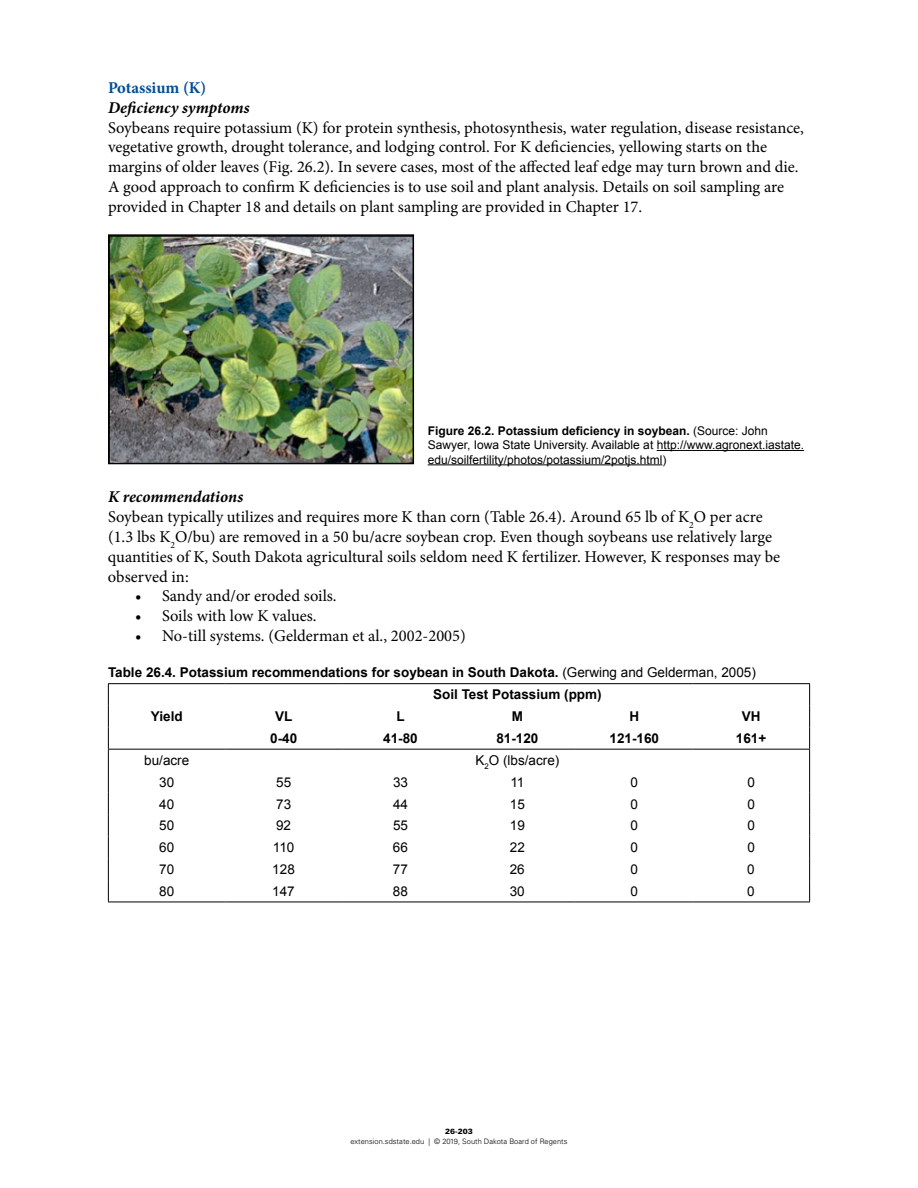
<style>
.page{position:relative;width:918px;height:1188px;background:#fff}
.page>*{position:absolute;margin:0;border:0;box-sizing:border-box;transform-origin:0 0}
.t1{font:16.5px/19.8px "Minion Pro";color:#000}
.t2{font:italic 700 16.5px "Minion Pro";letter-spacing:.005em;color:#000}
.t3{font:700 16.5px "Minion Pro";color:#004e95}
.t4{font:700 13.5px "Arial";color:#000}
.t5{font:13.5px "Arial";color:#000}
.t6{font:12px/14.4px "Arial";color:#000}
.t7{font:300 7.5px "Univers";color:#000}
.t8{font:900 7.5px "Univers";color:#000}
.s1{font-weight:700}
.s2{font-weight:700;font-style:italic}
.s3{font-weight:400}
</style>
<div class="page">
<hr style="left:657px;top:450px;width:147px;height:1px;background:#000">
<hr style="left:428px;top:464px;width:234px;height:1px;background:#000">
<img style="left:111px;top:237px;width:300px;height:224px">
<div style="left:108px;top:234px;width:306px;height:230px;border:2px solid #000"></div>
<hr style="left:108px;top:749px;width:117px;height:1px;background:#000">
<hr style="left:225px;top:749px;width:117px;height:1px;background:#000">
<hr style="left:342px;top:749px;width:117px;height:1px;background:#000">
<hr style="left:459px;top:749px;width:117px;height:1px;background:#000">
<hr style="left:576px;top:749px;width:117px;height:1px;background:#000">
<hr style="left:693px;top:749px;width:117px;height:1px;background:#000">
<hr style="left:108px;top:683px;width:117px;height:1px;background:#000">
<hr style="left:225px;top:683px;width:117px;height:1px;background:#000">
<hr style="left:342px;top:683px;width:117px;height:1px;background:#000">
<hr style="left:459px;top:683px;width:117px;height:1px;background:#000">
<hr style="left:576px;top:683px;width:117px;height:1px;background:#000">
<hr style="left:693px;top:683px;width:117px;height:1px;background:#000">
<svg style="left:108px;top:684px;width:1px;height:218px"></svg>
<svg style="left:809px;top:684px;width:1px;height:218px"></svg>
<hr style="left:108px;top:902px;width:117px;height:1px;background:#000">
<hr style="left:225px;top:902px;width:117px;height:1px;background:#000">
<hr style="left:342px;top:902px;width:117px;height:1px;background:#000">
<hr style="left:459px;top:902px;width:117px;height:1px;background:#000">
<hr style="left:576px;top:902px;width:117px;height:1px;background:#000">
<hr style="left:693px;top:902px;width:117px;height:1px;background:#000">
<p class="t3" style="left:108px;top:76px;width:100px">Potassium (K)</p>
<p class="t2" style="left:108px;top:96px;width:143px">Deficiency symptoms</p>
<p class="t1" style="left:108px;top:118px;width:698px">Soybeans require potassium (K) for protein synthesis, photosynthesis, water regulation, disease resistance, vegetative growth, drought tolerance, and lodging control. For K deficiencies, yellowing starts on the margins of older leaves (Fig. 26.2). In severe cases, most of the affected leaf edge may turn brown and die.<br>A good approach to confirm K deficiencies is to use soil and plant analysis. Details on soil sampling are provided in Chapter 18 and details on plant sampling are provided in Chapter 17.</p>
<p class="t6" style="left:428px;top:424px;width:378px"><span class="s1">Figure 26.2. Potassium deficiency in soybean.</span> (Source: John<br>Sawyer, Iowa State University. Available at http://www.agronext.iastate. edu/soilfertility/photos/potassium/2potjs.html)</p>
<p class="t1" style="left:108px;top:487px;width:674px"><span class="s2">K recommendations<br></span>Soybean typically utilizes and requires more K than corn (Table 26.4). Around 65 lb of K<sub>2</sub>O per acre (1.3 lbs K<sub>2</sub>O/bu) are removed in a 50 bu/acre soybean crop. Even though soybeans use relatively large quantities of K, South Dakota agricultural soils seldom need K fertilizer. However, K responses may be observed in:</p>
<p class="t1" style="left:135px;top:586px;width:203px">• Sandy and/or eroded soils.</p>
<p class="t1" style="left:135px;top:606px;width:183px">• Soils with low K values.</p>
<p class="t1" style="left:135px;top:626px;width:332px">• No-till systems. (Gelderman et al., 2002-2005)</p>
<p class="t4" style="left:108px;top:664px;width:649px">Table 26.4. Potassium recommendations for soybean in South Dakota. <span class="s3">(Gerwing and Gelderman, 2005)</span></p>
<p class="t4" style="left:151px;top:708px;width:33px">Yield</p>
<p class="t4" style="left:433px;top:686px;width:170px">Soil Test Potassium (ppm)</p>
<p class="t4" style="left:275px;top:708px;width:19px">VL</p>
<p class="t4" style="left:397px;top:708px;width:10px">L</p>
<p class="t4" style="left:512px;top:708px;width:13px">M</p>
<p class="t4" style="left:629px;top:708px;width:11px">H</p>
<p class="t4" style="left:742px;top:708px;width:20px">VH</p>
<p class="t4" style="left:270px;top:730px;width:29px">0-40</p>
<p class="t4" style="left:383px;top:730px;width:36px">41-80</p>
<p class="t4" style="left:496px;top:730px;width:44px">81-120</p>
<p class="t4" style="left:610px;top:730px;width:51px">121-160</p>
<p class="t4" style="left:736px;top:730px;width:32px">161+</p>
<p class="t5" style="left:144px;top:751px;width:47px">bu/acre</p>
<p class="t5" style="left:475px;top:751px;width:85px">K<sub>2</sub>O (lbs/acre)</p>
<p class="t5" style="left:159px;top:773px;width:17px">30</p>
<p class="t5" style="left:276px;top:773px;width:17px">55</p>
<p class="t5" style="left:393px;top:773px;width:17px">33</p>
<p class="t5" style="left:510px;top:773px;width:16px">11</p>
<p class="t5" style="left:631px;top:773px;width:9px">0</p>
<p class="t5" style="left:747px;top:773px;width:9px">0</p>
<p class="t5" style="left:159px;top:795px;width:17px">40</p>
<p class="t5" style="left:276px;top:795px;width:17px">73</p>
<p class="t5" style="left:393px;top:795px;width:17px">44</p>
<p class="t5" style="left:510px;top:795px;width:17px">15</p>
<p class="t5" style="left:631px;top:795px;width:9px">0</p>
<p class="t5" style="left:747px;top:795px;width:9px">0</p>
<p class="t5" style="left:159px;top:817px;width:17px">50</p>
<p class="t5" style="left:276px;top:817px;width:17px">92</p>
<p class="t5" style="left:393px;top:817px;width:17px">55</p>
<p class="t5" style="left:510px;top:817px;width:17px">19</p>
<p class="t5" style="left:631px;top:817px;width:9px">0</p>
<p class="t5" style="left:747px;top:817px;width:9px">0</p>
<p class="t5" style="left:159px;top:839px;width:17px">60</p>
<p class="t5" style="left:273px;top:839px;width:23px">110</p>
<p class="t5" style="left:393px;top:839px;width:17px">66</p>
<p class="t5" style="left:510px;top:839px;width:17px">22</p>
<p class="t5" style="left:630px;top:839px;width:9px">0</p>
<p class="t5" style="left:747px;top:839px;width:9px">0</p>
<p class="t5" style="left:159px;top:861px;width:17px">70</p>
<p class="t5" style="left:272px;top:861px;width:24px">128</p>
<p class="t5" style="left:393px;top:861px;width:17px">77</p>
<p class="t5" style="left:510px;top:861px;width:17px">26</p>
<p class="t5" style="left:630px;top:861px;width:9px">0</p>
<p class="t5" style="left:747px;top:861px;width:9px">0</p>
<p class="t5" style="left:159px;top:882px;width:17px">80</p>
<p class="t5" style="left:272px;top:882px;width:24px">147</p>
<p class="t5" style="left:393px;top:882px;width:17px">88</p>
<p class="t5" style="left:510px;top:882px;width:17px">30</p>
<p class="t5" style="left:630px;top:882px;width:9px">0</p>
<p class="t5" style="left:747px;top:882px;width:9px">0</p>
<p class="t8" style="left:445px;top:1126px;width:29px">26-203</p>
<p class="t7" style="left:351px;top:1137px;width:218px">extension.sdstate.edu | © 2019, South Dakota Board of Regents</p>
</div>
